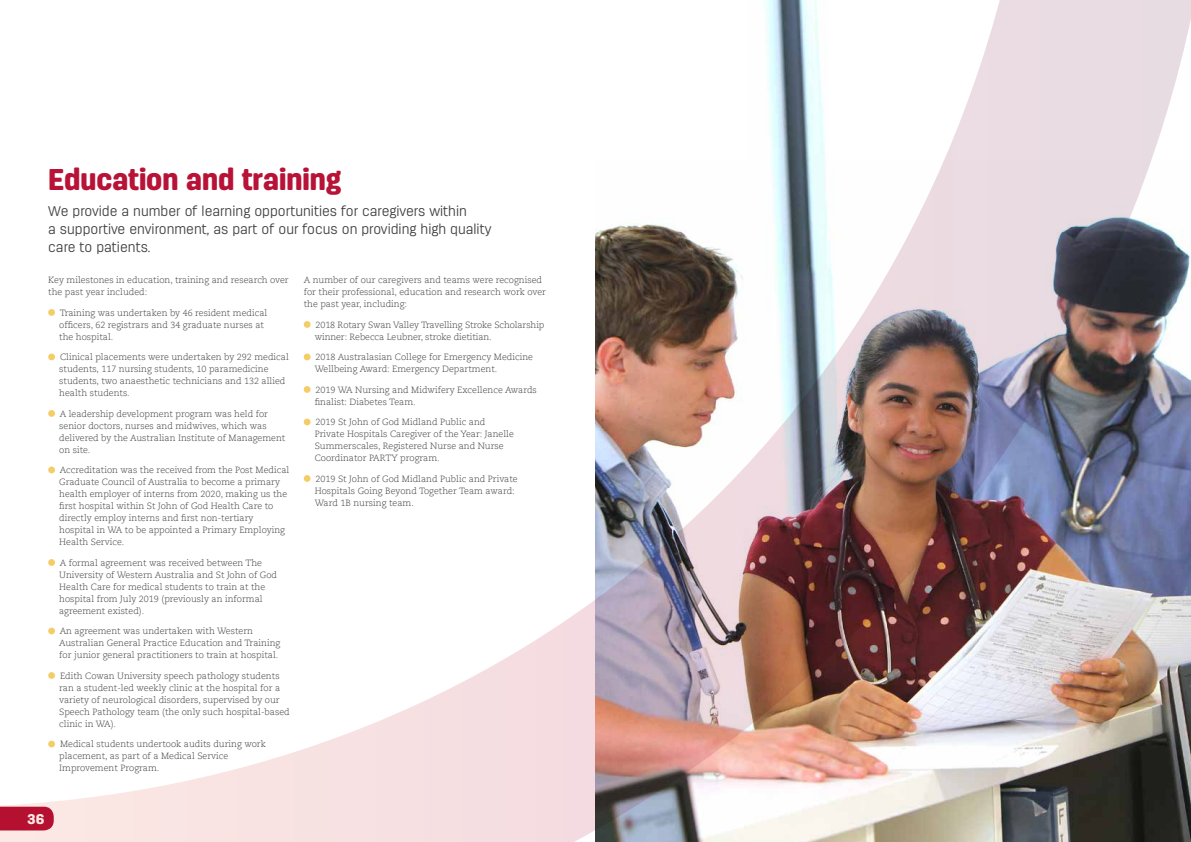
<style>
.page{position:relative;width:1191px;height:842px;background:#fff}
.page>*{position:absolute;margin:0;border:0;box-sizing:border-box;transform-origin:0 0}
.t1{font:900 30px "Antartida Rounded";letter-spacing:-.02em;color:#b81237}
.t2{font:300 14px/18px "Antartida Rounded";color:#414042}
.t3{font:900 14px "Antartida Rounded";color:#fff;scale:1.05 1}
.t4{font:300 9px/12px "Caecilia LT Std";color:#414042}
</style>
<div class="page">
<img style="left:0;top:0;width:1191px;height:842px">
<h1 class="t1" style="left:48px;top:162px;width:294px">Education and training</h1>
<h2 class="t2" style="left:48px;top:202px;width:445px">We provide a number of learning opportunities for caregivers within<br>a supportive environment, as part of our focus on providing high quality care to patients.</h2>
<p class="t4" style="left:48px;top:274px;width:242px">Key milestones in education, training and research over the past year included:</p>
<p class="t4" style="left:59px;top:307px;width:210px">Training was undertaken by 46 resident medical officers, 62 registrars and 34 graduate nurses at the hospital.</p>
<p class="t4" style="left:59px;top:351px;width:231px">Clinical placements were undertaken by 292 medical students, 117 nursing students, 10 paramedicine students, two anaesthetic technicians and 132 allied health students.</p>
<p class="t4" style="left:59px;top:408px;width:228px">A leadership development program was held for senior doctors, nurses and midwives, which was delivered by the Australian Institute of Management on site.</p>
<p class="t4" style="left:59px;top:464px;width:232px">Accreditation was the received from the Post Medical Graduate Council of Australia to become a primary health employer of interns from 2020, making us the first hospital within St John of God Health Care to directly employ interns and first non-tertiary hospital in WA to be appointed a Primary Employing Health Service.</p>
<p class="t4" style="left:59px;top:557px;width:219px">A formal agreement was received between The University of Western Australia and St John of God Health Care for medical students to train at the hospital from July 2019 (previously an informal agreement existed).</p>
<p class="t4" style="left:59px;top:625px;width:223px">An agreement was undertaken with Western<br>Australian General Practice Education and Training for junior general practitioners to train at hospital.</p>
<p class="t4" style="left:59px;top:670px;width:232px">Edith Cowan University speech pathology students ran a student-led weekly clinic at the hospital for a variety of neurological disorders, supervised by our Speech Pathology team (the only such hospital-based clinic in WA).</p>
<p class="t4" style="left:59px;top:738px;width:208px">Medical students undertook audits during work placement, as part of a Medical Service<br>Improvement Program.</p>
<p class="t4" style="left:304px;top:274px;width:244px">A number of our caregivers and teams were recognised for their professional, education and research work over the past year, including:</p>
<p class="t4" style="left:315px;top:319px;width:231px">2018 Rotary Swan Valley Travelling Stroke Scholarship winner: Rebecca Leubner, stroke dietitian.</p>
<p class="t4" style="left:315px;top:351px;width:220px">2018 Australasian College for Emergency Medicine<br>Wellbeing Award: Emergency Department.</p>
<p class="t4" style="left:315px;top:384px;width:224px">2019 WA Nursing and Midwifery Excellence Awards finalist: Diabetes Team.</p>
<p class="t4" style="left:315px;top:416px;width:201px">2019 St John of God Midland Public and Private Hospitals Caregiver of the Year: Janelle Summerscales, Registered Nurse and Nurse Coordinator PARTY program.</p>
<p class="t4" style="left:315px;top:473px;width:204px">2019 St John of God Midland Public and Private<br>Hospitals Going Beyond Together Team award:<br>Ward 1B nursing team.</p>
<h2 class="t3" style="left:27px;top:811px;width:18px">36</h2>
</div>
